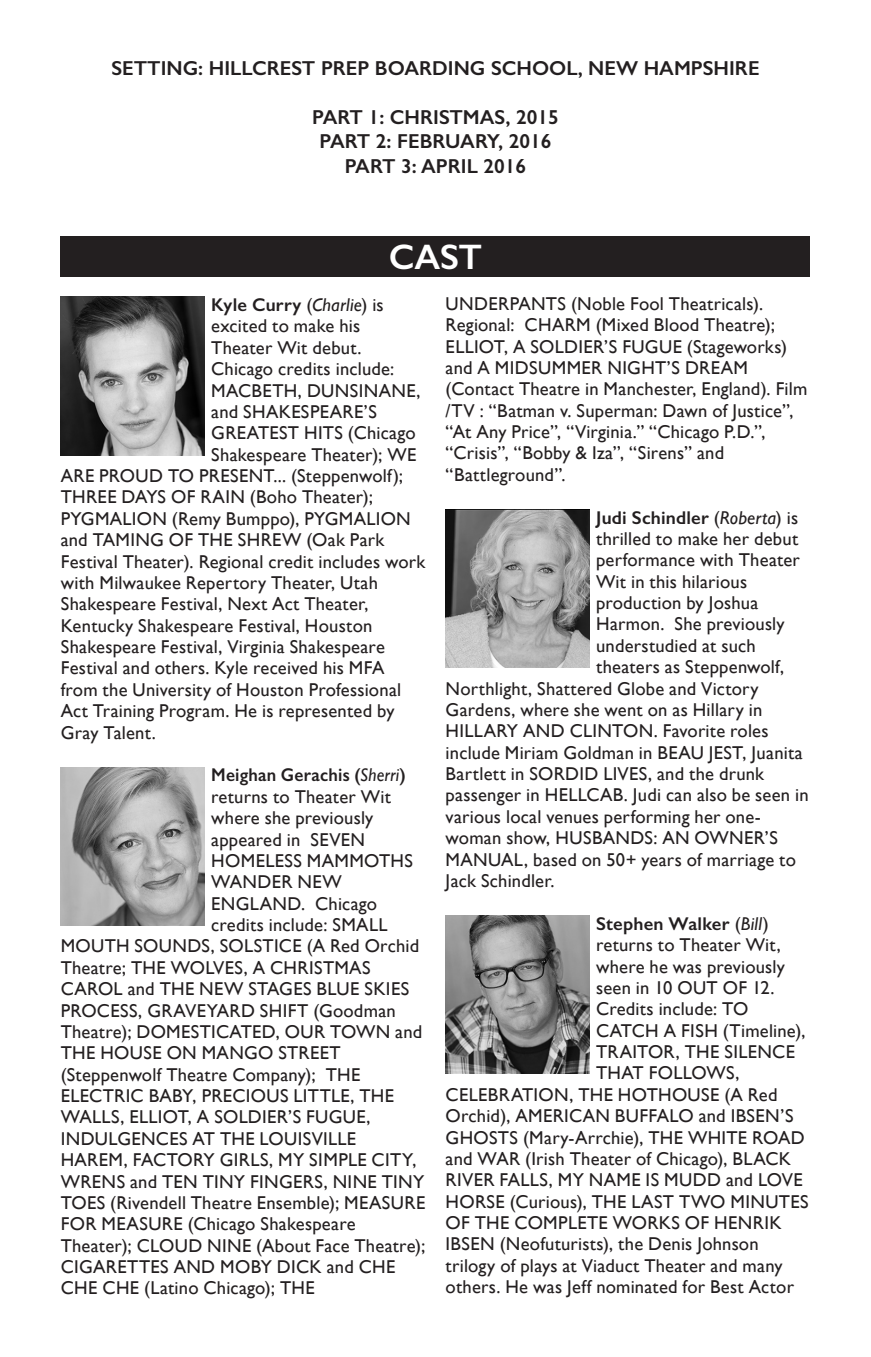
<style>
.page{position:relative;width:871px;height:1357px;background:#fff}
.page>*{position:absolute;margin:0;border:0;box-sizing:border-box;transform-origin:0 0}
.t1{font:600 35.55px "Gill Sans";color:#fff}
.t2{font:600 20.25px "Gill Sans";color:#231f20}
.t3{font:18.45px/21.4px "Gill Sans";letter-spacing:.015em;color:#231f20}
.t4{font:600 18.45px "Gill Sans";letter-spacing:.01em;color:#231f20}
.t5{font:600 18.45px "Gill Sans";letter-spacing:.01em;color:#231f20;scale:.94 1}
.s1{font-weight:400}
.s2{font-weight:400;font-style:italic}
</style>
<div class="page">
<div style="left:61px;top:236px;width:749px;height:41px;background:#231f20"></div>
<img style="left:61px;top:297px;width:143px;height:158px">
<img style="left:61px;top:767px;width:143px;height:158px">
<img style="left:446px;top:509px;width:143px;height:159px">
<img style="left:446px;top:915px;width:143px;height:159px">
<p class="t2" style="left:111px;top:56px;width:649px">SETTING: HILLCREST PREP BOARDING SCHOOL, NEW HAMPSHIRE</p>
<p class="t2" style="left:312px;top:105px;width:248px">PART 1: CHRISTMAS, 2015</p>
<p class="t2" style="left:319px;top:129px;width:234px">PART 2: FEBRUARY, 2016</p>
<p class="t2" style="left:345px;top:154px;width:183px">PART 3: APRIL 2016</p>
<p class="t1" style="left:389px;top:236px;width:95px">CAST</p>
<p class="t4" style="left:211px;top:294px;width:174px">Kyle Curry <span class="s1">(</span><span class="s2">Charlie</span><span class="s1">) is</span></p>
<p class="t3" style="left:211px;top:315px;width:150px">excited to make his</p>
<p class="t3" style="left:211px;top:337px;width:152px">Theater Wit debut.</p>
<p class="t3" style="left:211px;top:358px;width:185px">Chicago credits include:</p>
<p class="t3" style="left:211px;top:379px;width:211px">MACBETH, DUNSINANE,</p>
<p class="t3" style="left:211px;top:401px;width:167px">and SHAKESPEARE’S</p>
<p class="t3" style="left:211px;top:422px;width:206px">GREATEST HITS (Chicago</p>
<p class="t3" style="left:211px;top:444px;width:207px">Shakespeare Theater); WE</p>
<p class="t3" style="left:61px;top:465px;width:344px">ARE PROUD TO PRESENT... (Steppenwolf);</p>
<p class="t3" style="left:61px;top:486px;width:314px">THREE DAYS OF RAIN (Boho Theater);</p>
<p class="t3" style="left:61px;top:508px;width:351px">PYGMALION (Remy Bumppo), PYGMALION</p>
<p class="t3" style="left:61px;top:529px;width:325px">and TAMING OF THE SHREW (Oak Park</p>
<p class="t3" style="left:61px;top:550px;width:366px">Festival Theater). Regional credit includes work</p>
<p class="t3" style="left:61px;top:572px;width:319px">with Milwaukee Repertory Theater, Utah</p>
<p class="t3" style="left:61px;top:593px;width:309px">Shakespeare Festival, Next Act Theater,</p>
<p class="t3" style="left:61px;top:615px;width:313px">Kentucky Shakespeare Festival, Houston</p>
<p class="t3" style="left:61px;top:636px;width:326px">Shakespeare Festival, Virginia Shakespeare</p>
<p class="t3" style="left:61px;top:657px;width:325px">Festival and others. Kyle received his MFA</p>
<p class="t3" style="left:61px;top:679px;width:342px">from the University of Houston Professional</p>
<p class="t3" style="left:61px;top:700px;width:335px">Act Training Program. He is represented by</p>
<p class="t3" style="left:61px;top:721px;width:97px">Gray Talent.</p>
<p class="t5" style="left:211px;top:764px;width:208px">Meighan Gerachis (<span class="s2">Sherri</span>)</p>
<p class="t3" style="left:211px;top:786px;width:181px">returns to Theater Wit</p>
<p class="t3" style="left:211px;top:807px;width:164px">where she previously</p>
<p class="t3" style="left:211px;top:828px;width:155px">appeared in SEVEN</p>
<p class="t3" style="left:211px;top:850px;width:203px">HOMELESS MAMMOTHS</p>
<p class="t3" style="left:211px;top:871px;width:132px">WANDER NEW</p>
<p class="t3" style="left:211px;top:892px;width:167px">ENGLAND. Chicago</p>
<p class="t3" style="left:211px;top:914px;width:178px">credits include: SMALL</p>
<p class="t3" style="left:61px;top:935px;width:360px">MOUTH SOUNDS, SOLSTICE (A Red Orchid</p>
<p class="t3" style="left:61px;top:957px;width:311px">Theatre; THE WOLVES, A CHRISTMAS</p>
<p class="t3" style="left:61px;top:978px;width:350px">CAROL and THE NEW STAGES BLUE SKIES</p>
<p class="t3" style="left:61px;top:999px;width:336px">PROCESS, GRAVEYARD SHIFT (Goodman</p>
<p class="t3" style="left:61px;top:1021px;width:363px">Theatre); DOMESTICATED, OUR TOWN and</p>
<p class="t3" style="left:61px;top:1042px;width:281px">THE HOUSE ON MANGO STREET</p>
<p class="t3" style="left:61px;top:1063px;width:301px">(Steppenwolf Theatre Company); THE</p>
<p class="t3" style="left:61px;top:1085px;width:335px">ELECTRIC BABY, PRECIOUS LITTLE, THE</p>
<p class="t3" style="left:61px;top:1106px;width:311px">WALLS, ELLIOT, A SOLDIER’S FUGUE,</p>
<p class="t3" style="left:61px;top:1128px;width:297px">INDULGENCES AT THE LOUISVILLE</p>
<p class="t3" style="left:61px;top:1149px;width:357px">HAREM, FACTORY GIRLS, MY SIMPLE CITY,</p>
<p class="t3" style="left:61px;top:1170px;width:365px">WRENS and TEN TINY FINGERS, NINE TINY</p>
<p class="t3" style="left:61px;top:1192px;width:366px">TOES (Rivendell Theatre Ensemble); MEASURE</p>
<p class="t3" style="left:61px;top:1213px;width:296px">FOR MEASURE (Chicago Shakespeare</p>
<p class="t3" style="left:61px;top:1234px;width:366px">Theater); CLOUD NINE (About Face Theatre);</p>
<p class="t3" style="left:61px;top:1256px;width:336px">CIGARETTES AND MOBY DICK and CHE</p>
<p class="t3" style="left:61px;top:1277px;width:255px">CHE CHE (Latino Chicago); THE</p>
<p class="t3" style="left:446px;top:293px;width:363px">UNDERPANTS (Noble Fool Theatricals).<br>Regional: CHARM (Mixed Blood Theatre); ELLIOT, A SOLDIER’S FUGUE (Stageworks) and A MIDSUMMER NIGHT’S DREAM (Contact Theatre in Manchester, England). Film /TV : “Batman v. Superman: Dawn of Justice”, “At Any Price”, “Virginia.” “Chicago P.D.”, “Crisis”, “Bobby &amp; Iza”, “Sirens” and “Battleground”.</p>
<p class="t4" style="left:596px;top:506px;width:204px">Judi Schindler <span class="s1">(</span><span class="s2">Roberta</span><span class="s1">) is</span></p>
<p class="t3" style="left:596px;top:528px;width:204px">thrilled to make her debut</p>
<p class="t3" style="left:596px;top:549px;width:205px">performance with Theater</p>
<p class="t3" style="left:596px;top:570px;width:153px">Wit in this hilarious</p>
<p class="t3" style="left:596px;top:592px;width:164px">production by Joshua</p>
<p class="t3" style="left:596px;top:613px;width:190px">Harmon. She previously</p>
<p class="t3" style="left:596px;top:635px;width:161px">understudied at such</p>
<p class="t3" style="left:596px;top:656px;width:190px">theaters as Steppenwolf,</p>
<p class="t3" style="left:446px;top:677px;width:314px">Northlight, Shattered Globe and Victory</p>
<p class="t3" style="left:446px;top:699px;width:318px">Gardens, where she went on as Hillary in</p>
<p class="t3" style="left:446px;top:720px;width:324px">HILLARY AND CLINTON. Favorite roles</p>
<p class="t3" style="left:446px;top:741px;width:359px">include Miriam Goldman in BEAU JEST, Juanita</p>
<p class="t3" style="left:446px;top:763px;width:320px">Bartlett in SORDID LIVES, and the drunk</p>
<p class="t3" style="left:446px;top:784px;width:364px">passenger in HELLCAB. Judi can also be seen in</p>
<p class="t3" style="left:446px;top:806px;width:317px">various local venues performing her one-</p>
<p class="t3" style="left:446px;top:827px;width:334px">woman show, HUSBANDS: AN OWNER’S</p>
<p class="t3" style="left:446px;top:848px;width:352px">MANUAL, based on 50+ years of marriage to</p>
<p class="t3" style="left:446px;top:870px;width:111px">Jack Schindler.</p>
<p class="t4" style="left:596px;top:912px;width:174px">Stephen Walker <span class="s1">(</span><span class="s2">Bill</span><span class="s1">)</span></p>
<p class="t3" style="left:596px;top:934px;width:186px">returns to Theater Wit,</p>
<p class="t3" style="left:596px;top:955px;width:190px">where he was previously</p>
<p class="t3" style="left:596px;top:977px;width:180px">seen in 10 OUT OF 12.</p>
<p class="t3" style="left:596px;top:998px;width:154px">Credits include: TO</p>
<p class="t3" style="left:596px;top:1019px;width:211px">CATCH A FISH (Timeline),</p>
<p class="t3" style="left:596px;top:1041px;width:200px">TRAITOR, THE SILENCE</p>
<p class="t3" style="left:596px;top:1062px;width:145px">THAT FOLLOWS,</p>
<p class="t3" style="left:446px;top:1083px;width:333px">CELEBRATION, THE HOTHOUSE (A Red</p>
<p class="t3" style="left:446px;top:1105px;width:349px">Orchid), AMERICAN BUFFALO and IBSEN’S</p>
<p class="t3" style="left:446px;top:1126px;width:360px">GHOSTS (Mary-Arrchie), THE WHITE ROAD</p>
<p class="t3" style="left:446px;top:1148px;width:347px">and WAR (Irish Theater of Chicago), BLACK</p>
<p class="t3" style="left:446px;top:1169px;width:358px">RIVER FALLS, MY NAME IS MUDD and LOVE</p>
<p class="t3" style="left:446px;top:1190px;width:364px">HORSE (Curious), THE LAST TWO MINUTES</p>
<p class="t3" style="left:446px;top:1212px;width:337px">OF THE COMPLETE WORKS OF HENRIK</p>
<p class="t3" style="left:446px;top:1233px;width:314px">IBSEN (Neofuturists), the Denis Johnson</p>
<p class="t3" style="left:446px;top:1254px;width:338px">trilogy of plays at Viaduct Theater and many</p>
<p class="t3" style="left:446px;top:1276px;width:350px">others. He was Jeff nominated for Best Actor</p>
</div>
